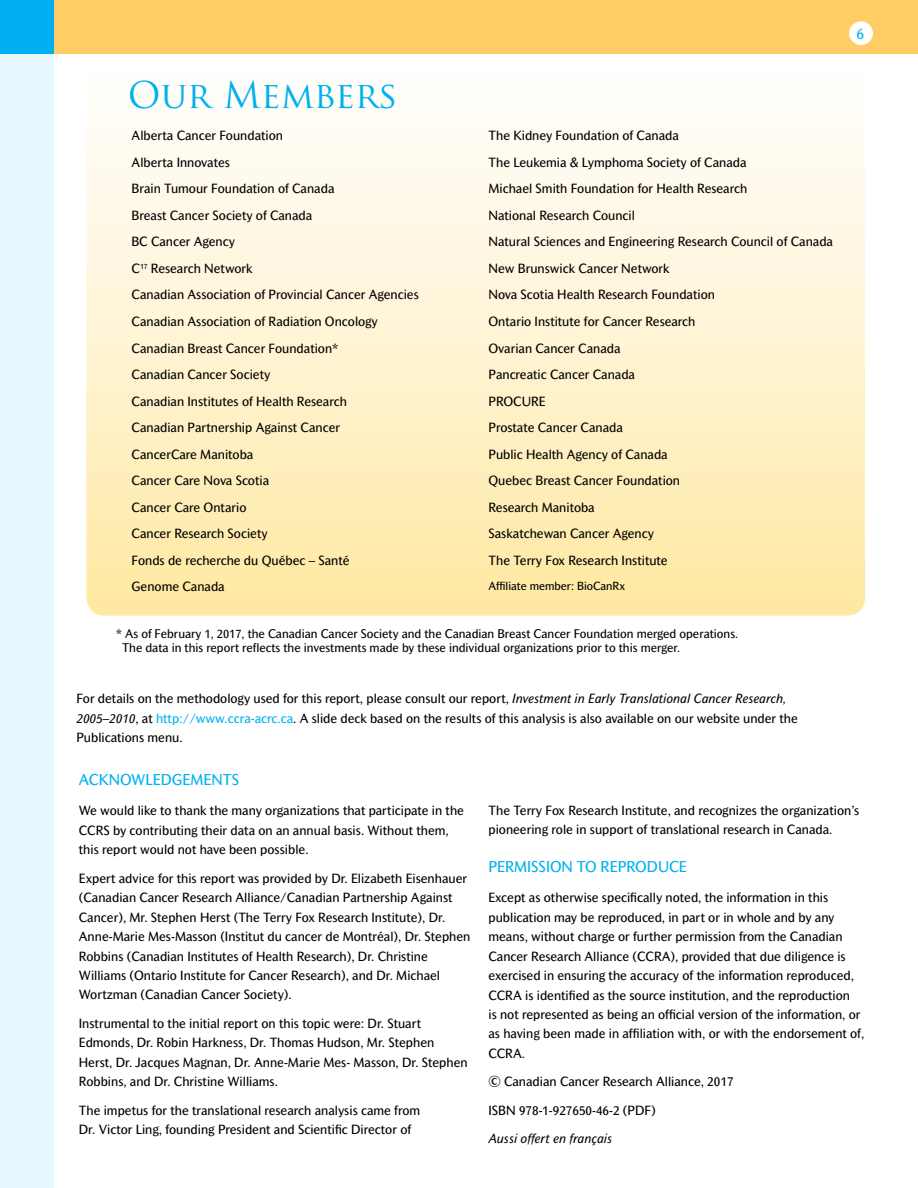
<style>
.page{position:relative;width:918px;height:1188px;background:#fff}
.page>*{position:absolute;margin:0;border:0;box-sizing:border-box;transform-origin:0 0}
.t1{font:36px "Trajan Pro";color:#00b0f0}
.t2{font:15px "Mahsuri Sans";color:#00b0f0}
.t3{font:14.85px "Mahsuri Sans";color:#00b0f0}
.t4{font:12.75px/26.5px "Mahsuri Sans";color:#000}
.t5{font:italic 12.75px "Mahsuri Sans";color:#000}
.t6{font:12px/14.2px "Mahsuri Sans";color:#000}
.t7{font:11.25px "Mahsuri Sans";color:#000}
.s1{font-style:italic}
.s2{color:#00b0f0}
</style>
<div class="page">
<svg style="left:86px;top:131px;width:779px;height:485px;background:#fff2cd"></svg>
<div style="left:0;top:0;width:918px;height:54px;background:#fc6"></div>
<div style="left:0;top:0;width:54px;height:54px;background:#00b0f0"></div>
<div style="left:849px;top:21px;width:24px;height:24px;background:#fff;border-radius:50%"></div>
<div style="left:0;top:54px;width:54px;height:1134px;background:#e6f7fd"></div>
<h1 class="t1" style="left:128px;top:72px;width:271px">Our Members</h1>
<p class="t4" style="left:132px;top:122px;width:289px">Alberta Cancer Foundation<br>Alberta Innovates<br>Brain Tumour Foundation of Canada<br>Breast Cancer Society of Canada<br>BC Cancer Agency<br>C<sup>17</sup> Research Network<br>Canadian Association of Provincial Cancer Agencies<br>Canadian Association of Radiation Oncology<br>Canadian Breast Cancer Foundation*<br>Canadian Cancer Society<br>Canadian Institutes of Health Research<br>Canadian Partnership Against Cancer<br>CancerCare Manitoba<br>Cancer Care Nova Scotia<br>Cancer Care Ontario<br>Cancer Research Society<br>Fonds de recherche du Québec – Santé<br>Genome Canada</p>
<p class="t4" style="left:488px;top:122px;width:346px">The Kidney Foundation of Canada<br>The Leukemia &amp; Lymphoma Society of Canada<br>Michael Smith Foundation for Health Research<br>National Research Council<br>Natural Sciences and Engineering Research Council of Canada<br>New Brunswick Cancer Network<br>Nova Scotia Health Research Foundation<br>Ontario Institute for Cancer Research<br>Ovarian Cancer Canada<br>Pancreatic Cancer Canada<br>PROCURE<br>Prostate Cancer Canada<br>Public Health Agency of Canada<br>Quebec Breast Cancer Foundation<br>Research Manitoba<br>Saskatchewan Cancer Agency<br>The Terry Fox Research Institute</p>
<p class="t7" style="left:488px;top:579px;width:138px">Affiliate member: BioCanRx</p>
<p class="t6" style="left:122px;top:626px;width:618px;text-indent:-6px">* As of February 1, 2017, the Canadian Cancer Society and the Canadian Breast Cancer Foundation merged operations.<br>The data in this report reflects the investments made by these individual organizations prior to this merger.</p>
<p class="t4" style="left:76px;top:689px;width:723px;line-height:19.5px">For details on the methodology used for this report, please consult our report, <span class="s1">Investment in Early Translational Cancer Research,<br>2005–2010</span>, at <span class="s2">http://www.ccra-acrc.ca</span>. A slide deck based on the results of this analysis is also available on our website under the<br>Publications menu.</p>
<p class="t3" style="left:856px;top:25px;width:9px">6</p>
<p class="t2" style="left:79px;top:770px;width:162px">ACKNOWLEDGEMENTS</p>
<p class="t4" style="left:79px;top:801px;width:387px;line-height:19.5px">We would like to thank the many organizations that participate in the<br>CCRS by contributing their data on an annual basis. Without them, this report would not have been possible.</p>
<p class="t4" style="left:79px;top:868px;width:393px;line-height:19.5px">Expert advice for this report was provided by Dr. Elizabeth Eisenhauer (Canadian Cancer Research Alliance/Canadian Partnership Against Cancer), Mr. Stephen Herst (The Terry Fox Research Institute), Dr.<br>Anne-Marie Mes-Masson (Institut du cancer de Montréal), Dr. Stephen Robbins (Canadian Institutes of Health Research), Dr. Christine Williams (Ontario Institute for Cancer Research), and Dr. Michael Wortzman (Canadian Cancer Society).</p>
<p class="t4" style="left:79px;top:1014px;width:390px;line-height:19.5px">Instrumental to the initial report on this topic were: Dr. Stuart Edmonds, Dr. Robin Harkness, Dr. Thomas Hudson, Mr. Stephen Herst, Dr. Jacques Magnan, Dr. Anne-Marie Mes- Masson, Dr. Stephen Robbins, and Dr. Christine Williams.</p>
<p class="t4" style="left:79px;top:1101px;width:343px;line-height:19.5px">The impetus for the translational research analysis came from<br>Dr. Victor Ling, founding President and Scientific Director of</p>
<p class="t4" style="left:488px;top:801px;width:372px;line-height:19.5px">The Terry Fox Research Institute, and recognizes the organization’s pioneering role in support of translational research in Canada.</p>
<p class="t2" style="left:488px;top:857px;width:200px">PERMISSION TO REPRODUCE</p>
<p class="t4" style="left:488px;top:888px;width:377px;line-height:19.5px">Except as otherwise specifically noted, the information in this publication may be reproduced, in part or in whole and by any means, without charge or further permission from the Canadian Cancer Research Alliance (CCRA), provided that due diligence is exercised in ensuring the accuracy of the information reproduced, CCRA is identified as the source institution, and the reproduction<br>is not represented as being an official version of the information, or as having been made in affiliation with, or with the endorsement of, CCRA.</p>
<p class="t4" style="left:488px;top:1069px;width:247px">© Canadian Cancer Research Alliance, 2017</p>
<p class="t4" style="left:488px;top:1097px;width:169px">ISBN 978-1-927650-46-2 (PDF)</p>
<p class="t5" style="left:488px;top:1131px;width:125px">Aussi offert en français</p>
</div>
